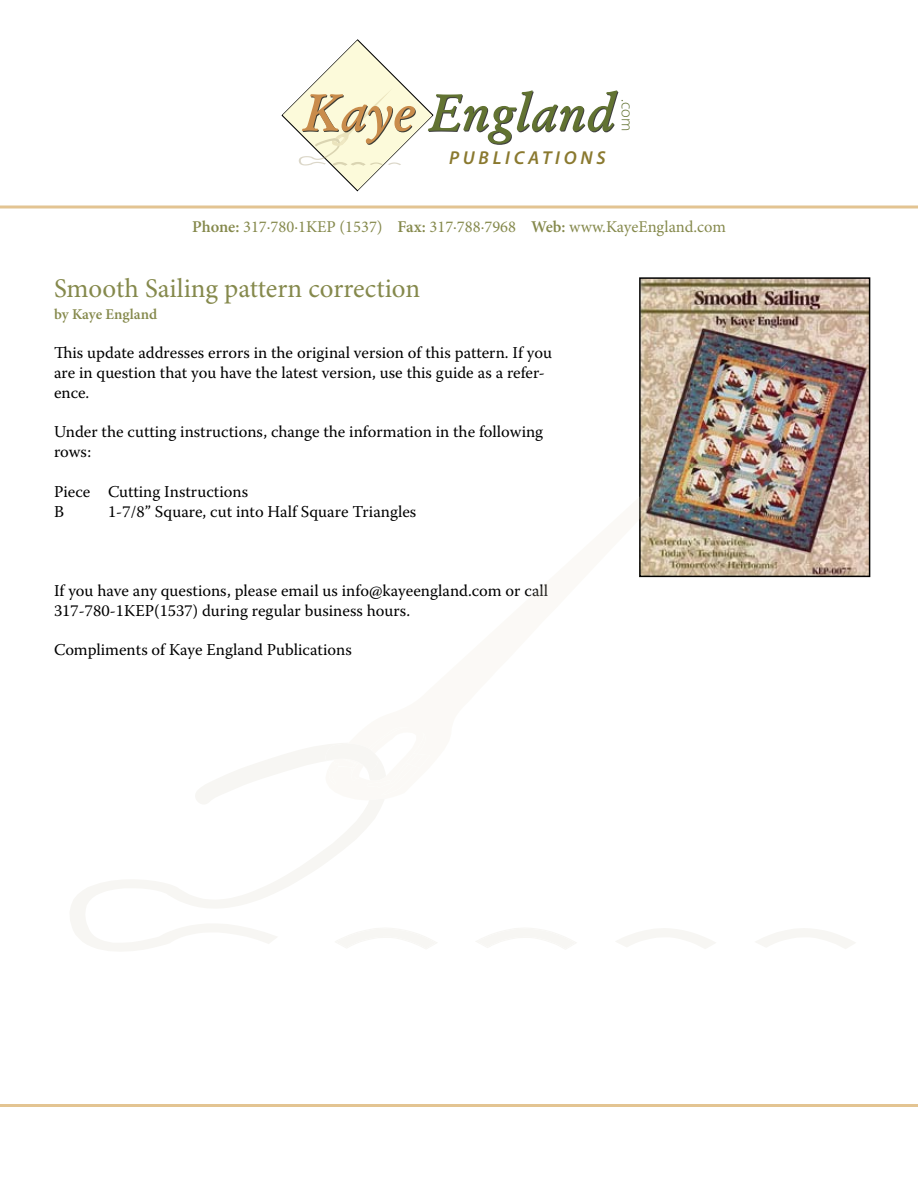
<style>
.page{position:relative;width:918px;height:1188px;background:#fff}
.page>*{position:absolute;margin:0;border:0;box-sizing:border-box;transform-origin:0 0}
.t1{font:italic 700 52.2px "Garamond";color:#627332}
.t2{font:27px "Minion Pro";color:#85894c}
.t3{font:italic 600 18.75px "Myriad Pro";letter-spacing:.2em;color:#8a792f}
.t4{font:16.5px/19.8px "Warnock Pro";color:#000}
.t5{font:16.5px "Minion Pro";color:#85894c}
.t6{font:300 16.35px "Myriad Pro";color:#627332}
.t7{font:600 15px "Minion Pro";letter-spacing:-.005em;color:#85894c}
.s1{color:#000}
.s2{font-weight:600}
</style>
<div class="page">
<svg style="left:281px;top:39px;width:153px;height:153px"></svg>
<hr style="left:0;top:206px;width:918px;height:2px;background:#e3c492">
<hr style="left:0;top:1104px;width:918px;height:3px;background:#e3c492">
<img style="left:642px;top:280px;width:225px;height:294px">
<div style="left:639px;top:277px;width:231px;height:300px;border:2px solid #000"></div>
<svg style="left:756px;top:928px;width:99px;height:21px"></svg>
<img style="left:639px;top:359px;width:151px;height:219px">
<svg style="left:616px;top:928px;width:99px;height:21px"></svg>
<svg style="left:385px;top:928px;width:52px;height:21px"></svg>
<svg style="left:476px;top:928px;width:100px;height:21px"></svg>
<svg style="left:195px;top:743px;width:191px;height:56px"></svg>
<svg style="left:70px;top:799px;width:315px;height:152px"></svg>
<h1 class="t1" style="left:303px;top:77px;width:313px"><span class="s1">Kaye</span> England</h1>
<p class="t3" style="left:449px;top:145px;width:158px">PUBLICATIONS</p>
<p class="t6" style="left:637px;top:99px;width:34px;rotate:90deg">.com</p>
<p class="t5" style="left:192px;top:216px;width:535px"><span class="s2">Phone:</span> 317·780·1KEP (1537) <span class="s2">Fax:</span> 317·788·7968 <span class="s2">Web:</span> www.KayeEngland.com</p>
<h2 class="t2" style="left:54px;top:272px;width:368px">Smooth Sailing pattern correction</h2>
<p class="t7" style="left:54px;top:305px;width:105px">by Kaye England</p>
<p class="t4" style="left:54px;top:343px;width:500px">This update addresses errors in the original version of this pattern. If you are in question that you have the latest version, use this guide as a refer&shy;ence.</p>
<p class="t4" style="left:54px;top:422px;width:491px">Under the cutting instructions, change the information in the following rows:</p>
<p class="t4" style="left:54px;top:481px;width:196px">Piece Cutting Instructions<br>B</p>
<p class="t4" style="left:108px;top:501px;width:310px">1-7/8” Square, cut into Half Square Triangles</p>
<p class="t4" style="left:54px;top:580px;width:496px">If you have any questions, please email us info@kayeengland.com or call<br>317-780-1KEP(1537) during regular business hours.</p>
<p class="t4" style="left:54px;top:640px;width:299px">Compliments of Kaye England Publications</p>
</div>
